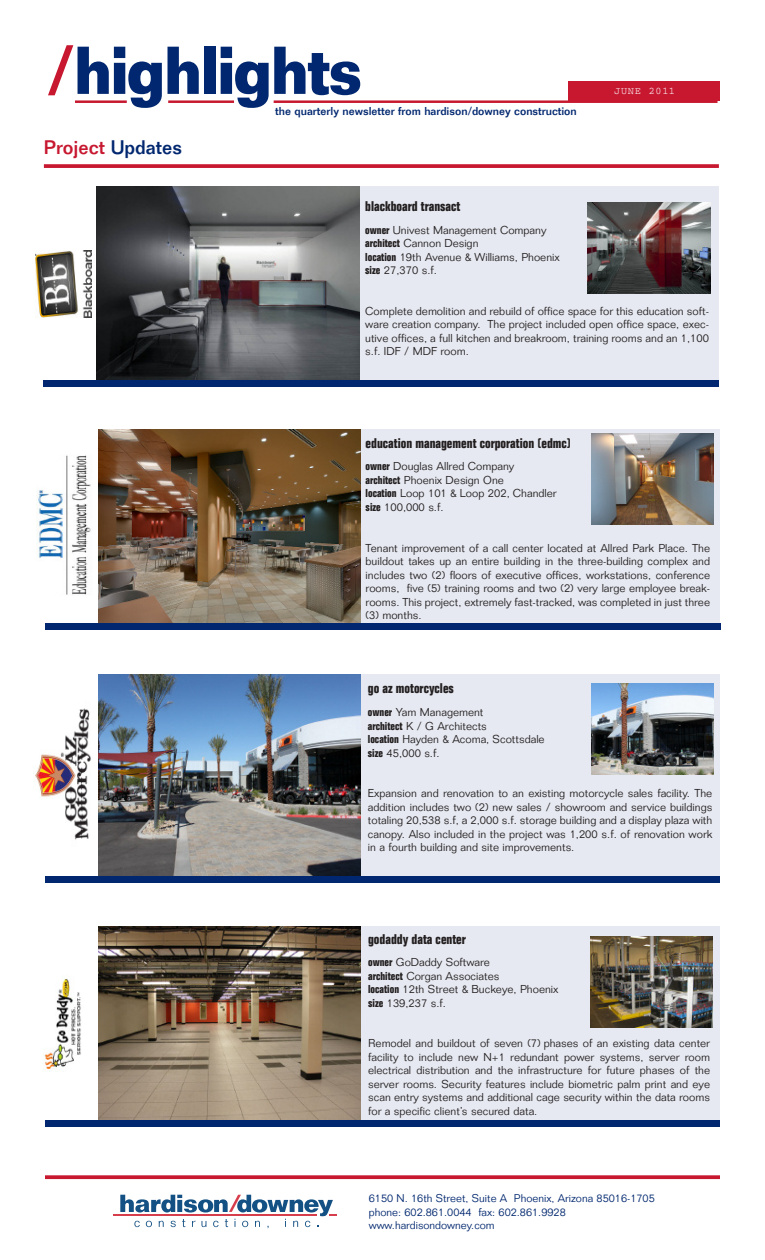
<style>
.page{position:relative;width:765px;height:1260px;background:#fff}
.page>*{position:absolute;margin:0;border:0;box-sizing:border-box;transform-origin:0 0}
.t1{font:700 66.12px "Folio";letter-spacing:-.035em;color:#00276f;scale:.9 1}
.t2{font:500 19.25px "Folio";color:#c71830}
.t3{font:700 condensed 13.75px "Folio";color:#231f20}
.t4{font:300 11.25px/13.5px "Folio";color:#231f20}
.t5{font:500 11.25px "Folio";color:#00276f}
.t6{font:300 11px/13.1px "Folio";color:#00276f}
.t7{font:10.12px "Courier";letter-spacing:.075em;color:#fff}
.s1{color:#c71830}
.s2{color:#00276f}
.s3{font-weight:700;font-stretch:condensed}
</style>
<div class="page">
<div style="left:98px;top:429px;width:622px;height:194px;background:#e6e9f1"></div>
<img style="left:35px;top:708px;width:56px;height:132px">
<img style="left:36px;top:455px;width:55px;height:140px">
<img style="left:42px;top:979px;width:39px;height:93px">
<img style="left:98px;top:429px;width:263px;height:194px">
<div style="left:45px;top:623px;width:675px;height:7px;background:#00276f"></div>
<div style="left:98px;top:675px;width:622px;height:201px;background:#e6e9f1"></div>
<img style="left:98px;top:675px;width:263px;height:201px">
<div style="left:45px;top:876px;width:675px;height:7px;background:#00276f"></div>
<div style="left:98px;top:926px;width:622px;height:194px;background:#e6e9f1"></div>
<img style="left:98px;top:926px;width:263px;height:194px">
<img style="left:590px;top:937px;width:123px;height:90px">
<div style="left:45px;top:1120px;width:675px;height:7px;background:#00276f"></div>
<div style="left:569px;top:81px;width:151px;height:20px;background:#c71830"></div>
<hr style="left:75px;top:100px;width:52px;height:3px;background:#c71830">
<hr style="left:168px;top:100px;width:66px;height:3px;background:#c71830">
<hr style="left:274px;top:100px;width:444px;height:3px;background:#c71830">
<hr style="left:114px;top:1215px;width:203px;height:1px;background:#d73e4c">
<svg style="left:120px;top:1195px;width:217px;height:33px"></svg>
<svg style="left:45px;top:1175px;width:675px;height:4px;background:#cb2a40"></svg>
<div style="left:97px;top:186px;width:622px;height:194px;background:#e6e9f1"></div>
<svg style="left:44px;top:164px;width:675px;height:4px;background:#ca263c"></svg>
<img style="left:35px;top:250px;width:56px;height:68px">
<img style="left:97px;top:186px;width:262px;height:194px">
<img style="left:588px;top:203px;width:122px;height:91px">
<div style="left:44px;top:380px;width:675px;height:7px;background:#00276f"></div>
<img style="left:591px;top:684px;width:123px;height:91px">
<img style="left:592px;top:433px;width:122px;height:91px">
<h1 class="t1" style="left:46px;top:47px;width:353px"><span class="s1">/</span>highlights</h1>
<p class="t5" style="left:275px;top:107px;width:303px">the quarterly newsletter from hardison/downey construction</p>
<h2 class="t2" style="left:44px;top:141px;width:140px">Project <span class="s2">Updates</span></h2>
<p class="t7" style="left:614px;top:87px;width:62px">JUNE 2011</p>
<p class="t3" style="left:365px;top:201px;width:97px">blackboard transact</p>
<p class="t4" style="left:365px;top:224px;width:196px"><span class="s3">owner</span> Univest Management Company <span class="s3">architect</span> Cannon Design<br><span class="s3">location</span> 19th Avenue &amp; Williams, Phoenix <span class="s3">size</span> 27,370 s.f.</p>
<p class="t4" style="left:365px;top:305px;width:345px;text-align:justify">Complete demolition and rebuild of office space for this education soft&shy;ware creation company. The project included open office space, exec&shy;utive offices, a full kitchen and breakroom, training rooms and an 1,100 s.f. IDF / MDF room.</p>
<p class="t3" style="left:366px;top:438px;width:207px">education management corporation (edmc)</p>
<p class="t4" style="left:366px;top:461px;width:193px"><span class="s3">owner</span> Douglas Allred Company<br><span class="s3">architect</span> Phoenix Design One<br><span class="s3">location</span> Loop 101 &amp; Loop 202, Chandler <span class="s3">size</span> 100,000 s.f.</p>
<p class="t4" style="left:366px;top:542px;width:346px;text-align:justify">Tenant improvement of a call center located at Allred Park Place. The buildout takes up an entire building in the three-building complex and includes two (2) floors of executive offices, workstations, conference rooms, five (5) training rooms and two (2) very large employee break&shy;rooms. This project, extremely fast-tracked, was completed in just three (3) months.</p>
<p class="t3" style="left:368px;top:684px;width:88px">go az motorcycles</p>
<p class="t4" style="left:368px;top:707px;width:178px"><span class="s3">owner</span> Yam Management<br><span class="s3">architect</span> K / G Architects<br><span class="s3">location</span> Hayden &amp; Acoma, Scottsdale <span class="s3">size</span> 45,000 s.f.</p>
<p class="t4" style="left:368px;top:788px;width:346px;text-align:justify">Expansion and renovation to an existing motorcycle sales facility. The addition includes two (2) new sales / showroom and service buildings totaling 20,538 s.f, a 2,000 s.f. storage building and a display plaza with canopy. Also included in the project was 1,200 s.f. of renovation work in a fourth building and site improvements.</p>
<p class="t3" style="left:368px;top:934px;width:99px">godaddy data center</p>
<p class="t4" style="left:368px;top:957px;width:192px"><span class="s3">owner</span> GoDaddy Software<br><span class="s3">architect</span> Corgan Associates<br><span class="s3">location</span> 12th Street &amp; Buckeye, Phoenix <span class="s3">size</span> 139,237 s.f.</p>
<p class="t4" style="left:368px;top:1038px;width:343px;text-align:justify">Remodel and buildout of seven (7) phases of an existing data center facility to include new N+1 redundant power systems, server room electrical distribution and the infrastructure for future phases of the server rooms. Security features include biometric palm print and eye scan entry systems and additional cage security within the data rooms for a specific client’s secured data.</p>
<p class="t6" style="left:369px;top:1193px;width:287px">6150 N. 16th Street, Suite A Phoenix, Arizona 85016-1705 phone: 602.861.0044 fax: 602.861.9928 www.hardisondowney.com</p>
</div>
